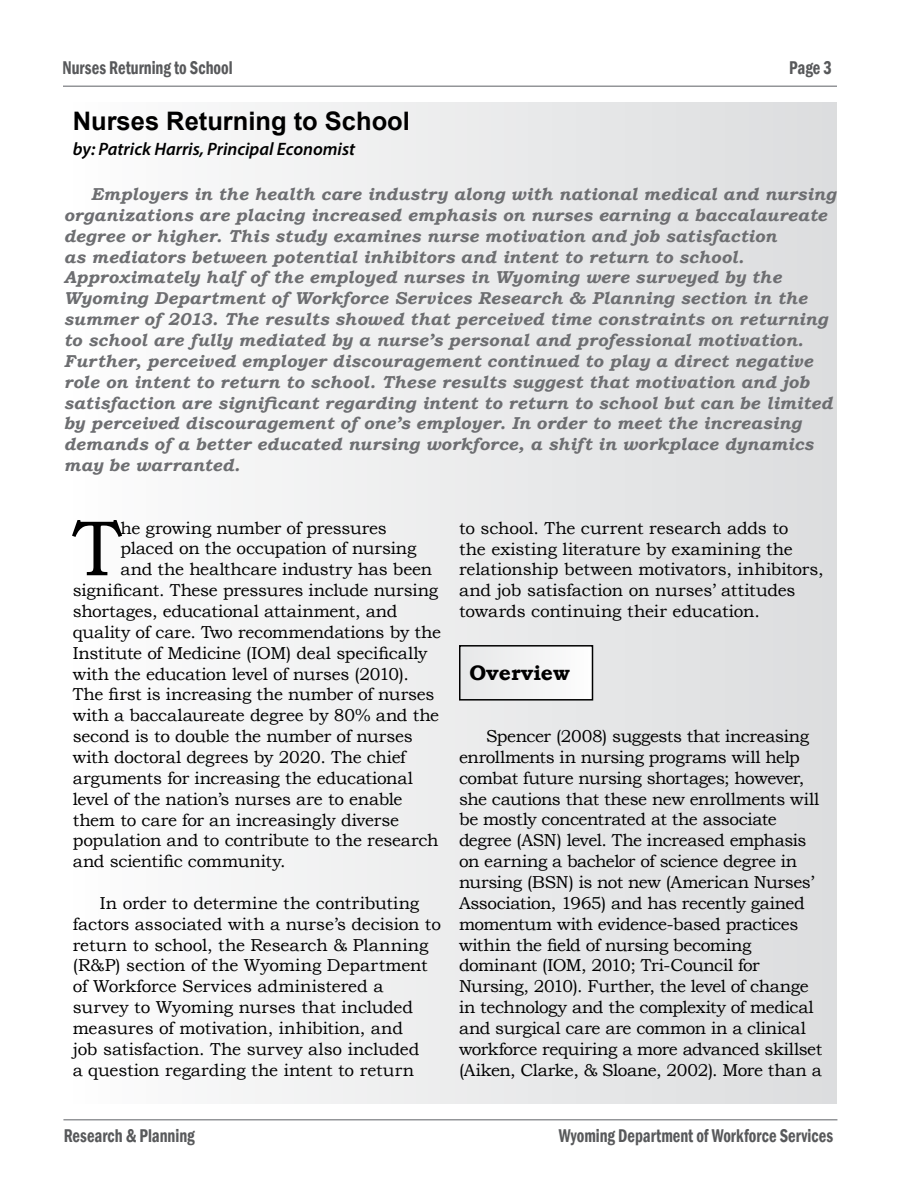
<style>
.page{position:relative;width:918px;height:1188px;background:#fff}
.page>*{position:absolute;margin:0;border:0;box-sizing:border-box;transform-origin:0 0}
.t1{font:78.45px "Bookman Old Style";color:#000}
.t2{font:700 25.5px "Arial";color:#000}
.t3{font:700 21px "Bookman Old Style";color:#000}
.t4{font:600 condensed 18.9px "Franklin Gothic";color:#58595b;scale:.87 1}
.t5{font:italic 600 18px "Myriad Pro";color:#000}
.t6{font:17.25px/20.9px "Bookman Old Style";letter-spacing:-.015em;color:#000}
.t7{font:italic 700 17.25px/20.9px "Bookman Old Style";letter-spacing:.015em;color:#6d6e71}
</style>
<div class="page">
<hr style="left:63px;top:86px;width:774px;height:1px;background:#939598">
<hr style="left:63px;top:1119px;width:774px;height:1px;background:#939598">
<div style="left:64px;top:103px;width:772px;height:1001px;background:linear-gradient(to right,#fdfdfd,#dcddde)"></div>
<div style="left:460px;top:646px;width:132px;height:54px;background:#f1f2f2"></div>
<div style="left:459px;top:645px;width:134px;height:56px;border:2px solid #000"></div>
<p class="t4" style="left:63px;top:55px;width:197px">Nurses Returning to School</p>
<p class="t4" style="left:789px;top:55px;width:51px">Page 3</p>
<h2 class="t2" style="left:73px;top:104px;width:339px">Nurses Returning to School</h2>
<p class="t5" style="left:73px;top:137px;width:284px">by: Patrick Harris, Principal Economist</p>
<p class="t7" style="left:64px;top:183px;width:774px;text-indent:27px">Employers in the health care industry along with national medical and nursing organizations are placing increased emphasis on nurses earning a baccalaureate degree or higher. This study examines nurse motivation and job satisfaction<br>as mediators between potential inhibitors and intent to return to school.<br>Approximately half of the employed nurses in Wyoming were surveyed by the Wyoming Department of Workforce Services Research &amp; Planning section in the summer of 2013. The results showed that perceived time constraints on returning to school are fully mediated by a nurse’s personal and professional motivation.<br>Further, perceived employer discouragement continued to play a direct negative role on intent to return to school. These results suggest that motivation and job satisfaction are significant regarding intent to return to school but can be limited by perceived discouragement of one’s employer. In order to meet the increasing demands of a better educated nursing workforce, a shift in workplace dynamics may be warranted.</p>
<h1 class="t1" style="left:73px;top:497px;width:50px">T</h1>
<p class="t6" style="left:121px;top:517px;width:268px">he growing number of pressures</p>
<p class="t6" style="left:121px;top:538px;width:297px">placed on the occupation of nursing</p>
<p class="t6" style="left:121px;top:559px;width:313px">and the healthcare industry has been</p>
<p class="t6" style="left:73px;top:580px;width:367px">significant. These pressures include nursing</p>
<p class="t6" style="left:73px;top:601px;width:326px">shortages, educational attainment, and</p>
<p class="t6" style="left:73px;top:622px;width:370px">quality of care. Two recommendations by the</p>
<p class="t6" style="left:73px;top:642px;width:356px">Institute of Medicine (IOM) deal specifically</p>
<p class="t6" style="left:73px;top:663px;width:338px">with the education level of nurses (2010).</p>
<p class="t6" style="left:73px;top:684px;width:363px">The first is increasing the number of nurses</p>
<p class="t6" style="left:73px;top:705px;width:368px">with a baccalaureate degree by 80% and the</p>
<p class="t6" style="left:73px;top:726px;width:341px">second is to double the number of nurses</p>
<p class="t6" style="left:73px;top:747px;width:335px">with doctoral degrees by 2020. The chief</p>
<p class="t6" style="left:73px;top:768px;width:342px">arguments for increasing the educational</p>
<p class="t6" style="left:73px;top:788px;width:331px">level of the nation’s nurses are to enable</p>
<p class="t6" style="left:73px;top:809px;width:328px">them to care for an increasingly diverse</p>
<p class="t6" style="left:73px;top:830px;width:367px">population and to contribute to the research</p>
<p class="t6" style="left:73px;top:851px;width:214px">and scientific community.</p>
<p class="t6" style="left:73px;top:893px;width:370px;text-indent:27px">In order to determine the contributing factors associated with a nurse’s decision to return to school, the Research &amp; Planning (R&amp;P) section of the Wyoming Department of Workforce Services administered a survey to Wyoming nurses that included measures of motivation, inhibition, and<br>job satisfaction. The survey also included<br>a question regarding the intent to return</p>
<p class="t6" style="left:459px;top:517px;width:366px">to school. The current research adds to<br>the existing literature by examining the relationship between motivators, inhibitors, and job satisfaction on nurses’ attitudes towards continuing their education.</p>
<p class="t3" style="left:470px;top:658px;width:102px">Overview</p>
<p class="t6" style="left:459px;top:726px;width:365px;text-indent:27px">Spencer (2008) suggests that increasing enrollments in nursing programs will help combat future nursing shortages; however, she cautions that these new enrollments will be mostly concentrated at the associate degree (ASN) level. The increased emphasis on earning a bachelor of science degree in nursing (BSN) is not new (American Nurses’ Association, 1965) and has recently gained momentum with evidence-based practices within the field of nursing becoming dominant (IOM, 2010; Tri-Council for Nursing, 2010). Further, the level of change in technology and the complexity of medical and surgical care are common in a clinical workforce requiring a more advanced skillset (Aiken, Clarke, &amp; Sloane, 2002). More than a</p>
<p class="t4" style="left:64px;top:1123px;width:152px">Research &amp; Planning</p>
<p class="t4" style="left:559px;top:1123px;width:317px">Wyoming Department of Workforce Services</p>
</div>
